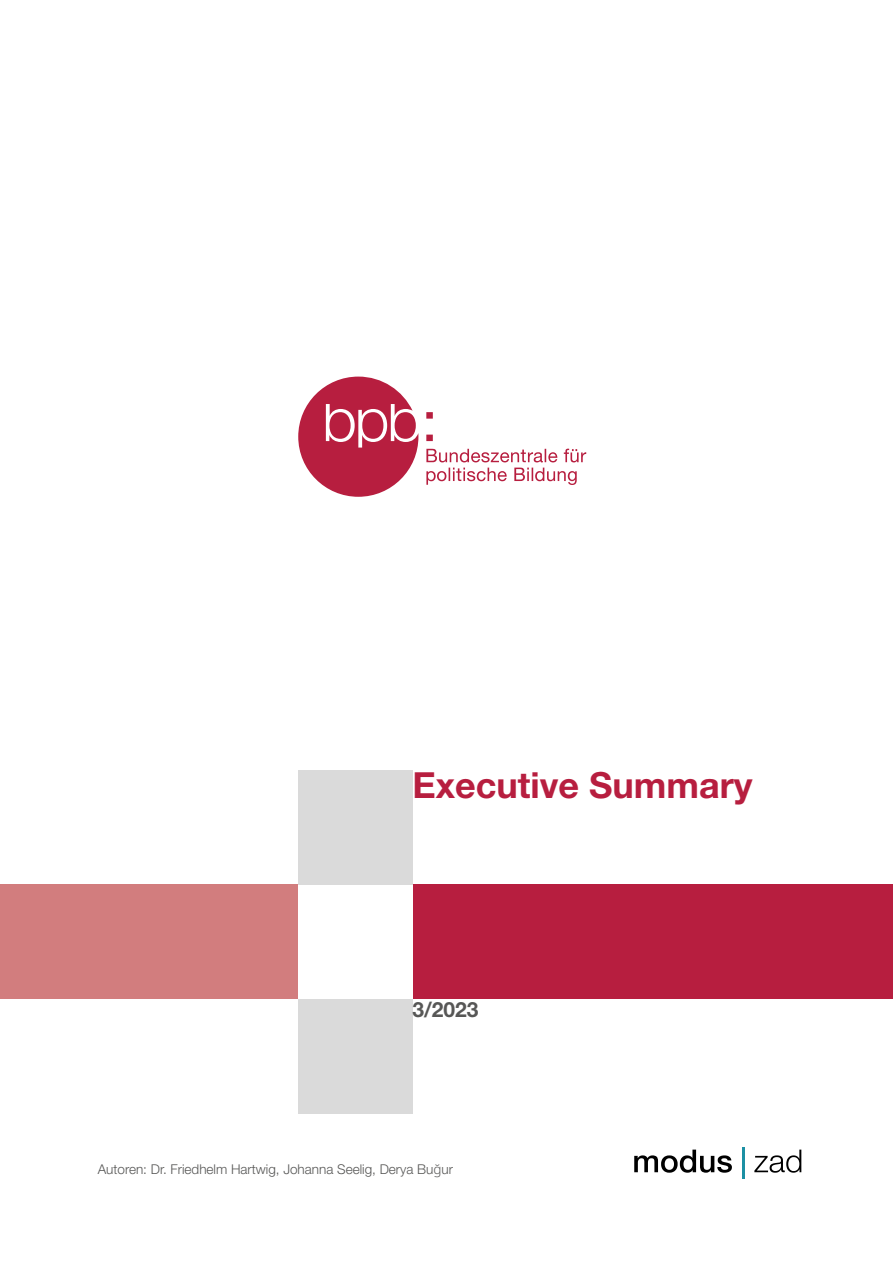
<style>
.page{position:relative;width:893px;height:1263px;background:#fff}
.page>*{position:absolute;margin:0;border:0;box-sizing:border-box;transform-origin:0 0}
.Titel{font:700 36px "Helvetica Neue";color:#b71e3f}
.Titel_kleingedrucktes{font:700 21px "Helvetica Neue";color:#575756}
.Bildunterschrift{font:300 13.5px "Helvetica Neue";color:#575756}
.s1{font-family:"Noto Sans"}
</style>
<div class="page">
<div style="left:0;top:884px;width:370px;height:115px;background:#d27d7e"></div>
<div style="left:370px;top:884px;width:523px;height:115px;background:#b71e3f"></div>
<div style="left:298px;top:884px;width:114px;height:115px;background:#fff"></div>
<div style="left:298px;top:770px;width:114px;height:114px;background:#dadada"></div>
<div style="left:298px;top:999px;width:114px;height:115px;background:#dadada"></div>
<svg style="left:634px;top:1149px;width:98px;height:24px"></svg>
<hr style="left:742px;top:1147px;width:2px;height:32px;background:#1c90a4">
<svg style="left:754px;top:1149px;width:47px;height:24px"></svg>
<svg style="left:298px;top:377px;width:288px;height:120px"></svg>
<p class="Titel" style="left:412px;top:763px;width:341px">Executive Summary</p>
<p class="Titel_kleingedrucktes" style="left:412px;top:996px;width:68px">3/2023</p>
<p class="Bildunterschrift" style="left:98px;top:1160px;width:357px">Autoren: Dr. Friedhelm Hartwig, Johanna Seelig, Derya Bu<span class="s1">ğ</span>ur</p>
</div>
